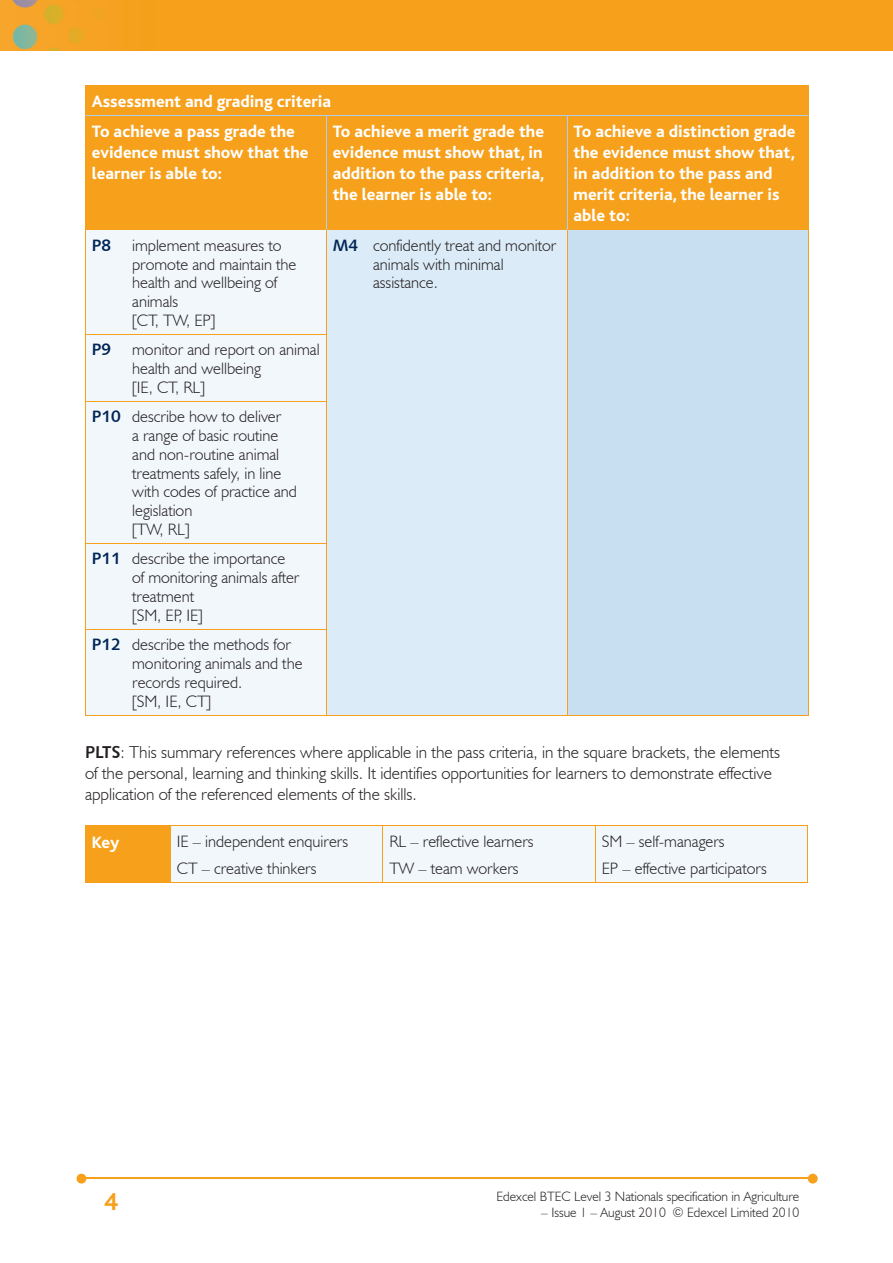
<style>
.page{position:relative;width:893px;height:1263px;background:#fff}
.page>*{position:absolute;margin:0;border:0;box-sizing:border-box;transform-origin:0 0}
.t1{font:700 25.5px "Bliss";color:#f6a01b}
.t2{font:800 17.25px/21px "Bliss";color:#fff}
.t3{font:300 17.25px/21px "Humanist 521 BT";color:#231f20}
.t4{font:300 16.5px/18.8px "Humanist 521 BT";color:#231f20}
.t5{font:16.5px "Humanist 531 BT Bold A";color:#002556}
.t6{font:300 13.5px "Humanist 521 BT";color:#231f20}
.s1{font-family:"Humanist 531 BT Bold A";font-weight:400;color:#002556}
.s2{font-family:"Humanist 531 BT Bold A";font-weight:400}
</style>
<div class="page">
<img style="left:0;top:0;width:893px;height:51px">
<hr style="left:82px;top:1178px;width:728px;height:1px;background:#f6a01b">
<svg style="left:808px;top:1174px;width:10px;height:9px"></svg>
<svg style="left:77px;top:1174px;width:9px;height:9px"></svg>
<div style="left:86px;top:86px;width:722px;height:143px;background:#f6a01b"></div>
<div style="left:86px;top:230px;width:240px;height:485px;background:#f2f7fb"></div>
<div style="left:326px;top:230px;width:241px;height:485px;background:#dbebf7"></div>
<div style="left:567px;top:230px;width:241px;height:485px;background:#c8dff2"></div>
<hr style="left:85px;top:86px;width:1px;height:30px;background:#f6a01b">
<hr style="left:808px;top:86px;width:1px;height:30px;background:#f6a01b">
<hr style="left:85px;top:85px;width:241px;height:1px;background:#f6a01b">
<hr style="left:326px;top:85px;width:241px;height:1px;background:#f6a01b">
<hr style="left:567px;top:85px;width:241px;height:1px;background:#f6a01b">
<hr style="left:85px;top:229px;width:241px;height:1px;background:#f6a01b">
<hr style="left:85px;top:116px;width:1px;height:113px;background:#f6a01b">
<hr style="left:86px;top:115px;width:240px;height:1px;background:#accfed">
<hr style="left:326px;top:229px;width:241px;height:1px;background:#f6a01b">
<hr style="left:326px;top:116px;width:1px;height:113px;background:#accfed">
<hr style="left:326px;top:115px;width:241px;height:1px;background:#accfed">
<hr style="left:567px;top:229px;width:241px;height:1px;background:#f6a01b">
<hr style="left:567px;top:116px;width:1px;height:113px;background:#accfed">
<hr style="left:808px;top:116px;width:1px;height:113px;background:#f6a01b">
<hr style="left:567px;top:115px;width:241px;height:1px;background:#accfed">
<hr style="left:326px;top:230px;width:1px;height:104px;background:#f6a01b">
<hr style="left:567px;top:230px;width:1px;height:104px;background:#f6a01b">
<hr style="left:567px;top:334px;width:1px;height:67px;background:#f6a01b">
<hr style="left:567px;top:401px;width:1px;height:142px;background:#f6a01b">
<hr style="left:567px;top:543px;width:1px;height:86px;background:#f6a01b">
<hr style="left:567px;top:629px;width:1px;height:86px;background:#f6a01b">
<hr style="left:85px;top:230px;width:1px;height:104px;background:#f6a01b">
<hr style="left:808px;top:230px;width:1px;height:104px;background:#f6a01b">
<hr style="left:808px;top:334px;width:1px;height:67px;background:#f6a01b">
<hr style="left:808px;top:401px;width:1px;height:142px;background:#f6a01b">
<hr style="left:808px;top:543px;width:1px;height:86px;background:#f6a01b">
<hr style="left:808px;top:629px;width:1px;height:86px;background:#f6a01b">
<hr style="left:326px;top:335px;width:1px;height:66px;background:#f6a01b">
<hr style="left:85px;top:335px;width:1px;height:66px;background:#f6a01b">
<hr style="left:85px;top:334px;width:242px;height:1px;background:#f6a01b">
<hr style="left:326px;top:402px;width:1px;height:141px;background:#f6a01b">
<hr style="left:85px;top:402px;width:1px;height:141px;background:#f6a01b">
<hr style="left:85px;top:401px;width:242px;height:1px;background:#f6a01b">
<hr style="left:326px;top:544px;width:1px;height:85px;background:#f6a01b">
<hr style="left:85px;top:544px;width:1px;height:85px;background:#f6a01b">
<hr style="left:85px;top:543px;width:242px;height:1px;background:#f6a01b">
<hr style="left:326px;top:630px;width:1px;height:85px;background:#f6a01b">
<hr style="left:85px;top:715px;width:241px;height:1px;background:#f6a01b">
<hr style="left:326px;top:715px;width:241px;height:1px;background:#f6a01b">
<hr style="left:567px;top:715px;width:241px;height:1px;background:#f6a01b">
<hr style="left:85px;top:630px;width:1px;height:85px;background:#f6a01b">
<hr style="left:85px;top:629px;width:242px;height:1px;background:#f6a01b">
<div style="left:85px;top:826px;width:85px;height:57px;background:#f6a01b"></div>
<div style="left:171px;top:826px;width:636px;height:56px;background:#f2f7fb"></div>
<hr style="left:85px;top:825px;width:85px;height:1px;background:#f6a01b">
<hr style="left:170px;top:882px;width:213px;height:1px;background:#f6a01b">
<hr style="left:383px;top:882px;width:212px;height:1px;background:#f6a01b">
<hr style="left:595px;top:882px;width:213px;height:1px;background:#f6a01b">
<hr style="left:170px;top:826px;width:1px;height:56px;background:#f6a01b">
<hr style="left:383px;top:826px;width:1px;height:56px;background:#f6a01b">
<hr style="left:595px;top:826px;width:1px;height:56px;background:#f6a01b">
<hr style="left:807px;top:826px;width:1px;height:56px;background:#f6a01b">
<hr style="left:170px;top:825px;width:213px;height:1px;background:#f6a01b">
<hr style="left:383px;top:825px;width:212px;height:1px;background:#f6a01b">
<hr style="left:595px;top:825px;width:213px;height:1px;background:#f6a01b">
<p class="t2" style="left:92px;top:87px;width:241px;line-height:30.2px">Assessment and grading criteria<br>To achieve a pass grade the</p>
<p class="t2" style="left:92px;top:143px;width:218px">evidence must show that the learner is able to:</p>
<p class="t2" style="left:333px;top:122px;width:213px;text-align:justify">To achieve a merit grade the evidence must show that, in addition to the pass criteria, the learner is able to:</p>
<p class="t2" style="left:574px;top:122px;width:224px">To achieve a distinction grade the evidence must show that, in addition to the pass and merit criteria, the learner is able to:</p>
<p class="t5" style="left:92px;top:235px;width:21px">P8</p>
<p class="t4" style="left:132px;top:235px;width:166px">implement measures to promote and maintain the health and wellbeing of animals<br>[CT, TW, EP]</p>
<p class="t4" style="left:373px;top:235px;width:185px;text-indent:-40px"><span class="s1">M4</span> confidently treat and monitor animals with minimal assistance.</p>
<p class="t5" style="left:92px;top:339px;width:21px">P9</p>
<p class="t4" style="left:132px;top:340px;width:189px">monitor and report on animal health and wellbeing<br>[IE, CT, RL]</p>
<p class="t4" style="left:132px;top:407px;width:166px;text-indent:-40px"><span class="s1">P10</span> describe how to deliver<br>a range of basic routine and non-routine animal treatments safely, in line with codes of practice and legislation<br>[TW, RL]</p>
<p class="t4" style="left:132px;top:549px;width:169px;text-indent:-40px"><span class="s1">P11</span> describe the importance of monitoring animals after treatment<br>[SM, EP, IE]</p>
<p class="t4" style="left:132px;top:635px;width:172px;text-indent:-40px"><span class="s1">P12</span> describe the methods for monitoring animals and the records required.<br>[SM, IE, CT]</p>
<p class="t3" style="left:85px;top:741px;width:697px"><span class="s2">PLTS</span>: This summary references where applicable in the pass criteria, in the square brackets, the elements of the personal, learning and thinking skills. It identifies opportunities for learners to demonstrate effective application of the referenced elements of the skills.</p>
<p class="t2" style="left:92px;top:832px;width:29px">Key</p>
<p class="t4" style="left:177px;top:827px;width:173px;line-height:27.3px">IE – independent enquirers<br>CT – creative thinkers</p>
<p class="t4" style="left:389px;top:827px;width:146px;line-height:27.3px">RL – reflective learners<br>TW – team workers</p>
<p class="t4" style="left:602px;top:827px;width:166px;line-height:27.3px">SM – self-managers<br>EP – effective participators</p>
<h1 class="t1" style="left:104px;top:1189px;width:15px">4</h1>
<p class="t6" style="left:497px;top:1188px;width:304px">Edexcel BTEC Level 3 Nationals specification in Agriculture</p>
<p class="t6" style="left:541px;top:1204px;width:260px">– Issue 1 – August 2010 © Edexcel Limited 2010</p>
</div>
